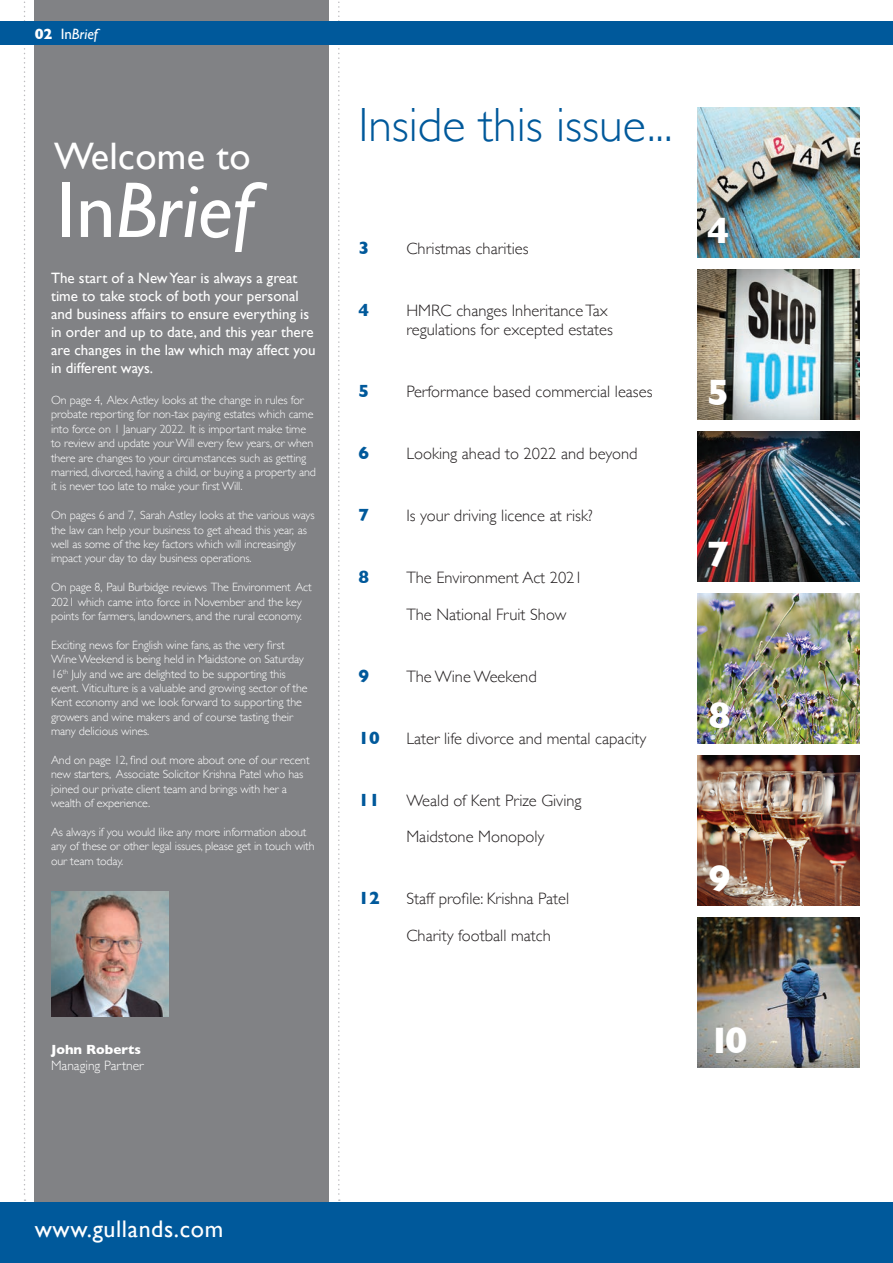
<style>
.page{position:relative;width:893px;height:1263px;background:#fff}
.page>*{position:absolute;margin:0;border:0;box-sizing:border-box;transform-origin:0 0}
.t1{font:italic 79.5px "Gill Sans";color:#fff}
.t2{font:300 48px "Gill Sans";color:#00599b}
.t3{font:38.25px "Gill Sans";letter-spacing:.01em;color:#fff}
.t4{font:700 37.5px "Gill Sans";color:#fff}
.t5{font:24px "Gill Sans";letter-spacing:.025em;color:#fff}
.t6{font:700 18px "Gill Sans";color:#00599b}
.t7{font:300 16.5px/19.5px "Gill Sans";color:#231f20}
.t8{font:15px/18px "Gill Sans";color:#fff}
.t9{font:italic 15px "Gill Sans";color:#fff}
.t10{font:300 13.5px "Gill Sans";color:#fff}
.t11{font:700 13.5px "Gill Sans";color:#fff}
.t12{font:300 12px/14.4px "Gill Sans";letter-spacing:-.01em;color:#fff}
.s1{font-weight:700;font-style:normal}
.s2{font-style:normal}
</style>
<div class="page">
<img style="left:698px;top:108px;width:161px;height:149px">
<div style="left:35px;top:0;width:294px;height:1213px;background:#818285"></div>
<div style="left:0;top:1202px;width:893px;height:61px;background:#00599b"></div>
<img style="left:51px;top:891px;width:118px;height:125px">
<svg style="left:24px;top:1px;width:2px;height:1200px"></svg>
<svg style="left:338px;top:1px;width:2px;height:1200px"></svg>
<img style="left:698px;top:270px;width:161px;height:150px">
<img style="left:698px;top:432px;width:161px;height:150px">
<img style="left:698px;top:594px;width:161px;height:150px">
<img style="left:698px;top:918px;width:161px;height:150px">
<img style="left:698px;top:756px;width:161px;height:150px">
<div style="left:0;top:22px;width:893px;height:23px;background:#00599b"></div>
<p class="t9" style="left:35px;top:25px;width:65px"><span class="s1">02</span> <span class="s2">In</span>Brief</p>
<p class="t3" style="left:54px;top:133px;width:198px">Welcome to</p>
<p class="t1" style="left:56px;top:165px;width:199px"><span class="s2">In</span>Brief</p>
<p class="t8" style="left:51px;top:269px;width:266px">The start of a New Year is always a great time to take stock of both your personal and business affairs to ensure everything is in order and up to date, and this year there are changes in the law which may affect you in different ways.</p>
<p class="t12" style="left:51px;top:392px;width:267px">On page 4, Alex Astley looks at the change in rules for probate reporting for non-tax paying estates which came into force on 1 January 2022. It is important make time to review and update your Will every few years, or when there are changes to your circumstances such as getting married, divorced, having a child, or buying a property and it is never too late to make your first Will.</p>
<p class="t12" style="left:51px;top:507px;width:265px">On pages 6 and 7, Sarah Astley looks at the various ways the law can help your business to get ahead this year, as well as some of the key factors which will increasingly impact your day to day business operations.</p>
<p class="t12" style="left:51px;top:579px;width:262px">On page 8, Paul Burbidge reviews The Environment Act<br>2021 which came into force in November and the key points for farmers, landowners, and the rural economy.</p>
<p class="t12" style="left:51px;top:637px;width:258px">Exciting news for English wine fans, as the very first Wine Weekend is being held in Maidstone on Saturday 16<sup>th</sup> July and we are delighted to be supporting this event. Viticulture is a valuable and growing sector of the Kent economy and we look forward to supporting the growers and wine makers and of course tasting their many delicious wines.</p>
<p class="t12" style="left:51px;top:752px;width:260px">And on page 12, find out more about one of our recent new starters, Associate Solicitor Krishna Patel who has joined our private client team and brings with her a wealth of experience.</p>
<p class="t12" style="left:51px;top:824px;width:265px">As always if you would like any more information about any of these or other legal issues, please get in touch with our team today.</p>
<p class="t11" style="left:51px;top:1038px;width:91px">John Roberts</p>
<p class="t10" style="left:51px;top:1055px;width:94px">Managing Partner</p>
<p class="t2" style="left:358px;top:87px;width:316px">Inside this issue...</p>
<p class="t6" style="left:358px;top:233px;width:12px">3</p>
<p class="t7" style="left:406px;top:238px;width:124px">Christmas charities</p>
<p class="t6" style="left:358px;top:295px;width:12px">4</p>
<p class="t7" style="left:406px;top:300px;width:208px">HMRC changes Inheritance Tax regulations for excepted estates</p>
<p class="t6" style="left:358px;top:377px;width:12px">5</p>
<p class="t7" style="left:406px;top:381px;width:248px">Performance based commercial leases</p>
<p class="t6" style="left:358px;top:439px;width:12px">6</p>
<p class="t7" style="left:406px;top:443px;width:233px">Looking ahead to 2022 and beyond</p>
<p class="t6" style="left:358px;top:501px;width:12px">7</p>
<p class="t7" style="left:406px;top:505px;width:188px">Is your driving licence at risk?</p>
<p class="t6" style="left:358px;top:563px;width:12px">8</p>
<p class="t7" style="left:406px;top:567px;width:178px">The Environment Act 2021</p>
<p class="t7" style="left:406px;top:604px;width:161px">The National Fruit Show</p>
<p class="t6" style="left:358px;top:661px;width:12px">9</p>
<p class="t7" style="left:406px;top:666px;width:132px">The Wine Weekend</p>
<p class="t6" style="left:358px;top:723px;width:23px">10</p>
<p class="t7" style="left:406px;top:728px;width:242px">Later life divorce and mental capacity</p>
<p class="t6" style="left:358px;top:785px;width:23px">11</p>
<p class="t7" style="left:406px;top:790px;width:177px">Weald of Kent Prize Giving</p>
<p class="t7" style="left:406px;top:826px;width:139px">Maidstone Monopoly</p>
<p class="t6" style="left:358px;top:884px;width:23px">12</p>
<p class="t7" style="left:406px;top:888px;width:164px">Staff profile: Krishna Patel</p>
<p class="t7" style="left:406px;top:925px;width:146px">Charity football match</p>
<p class="t4" style="left:707px;top:201px;width:24px">4</p>
<p class="t4" style="left:707px;top:363px;width:24px">5</p>
<p class="t4" style="left:707px;top:525px;width:24px">7</p>
<p class="t4" style="left:708px;top:686px;width:24px">8</p>
<p class="t4" style="left:708px;top:849px;width:24px">9</p>
<p class="t4" style="left:708px;top:1011px;width:40px">10</p>
<p class="t5" style="left:35px;top:1215px;width:190px">www.gullands.com</p>
</div>
